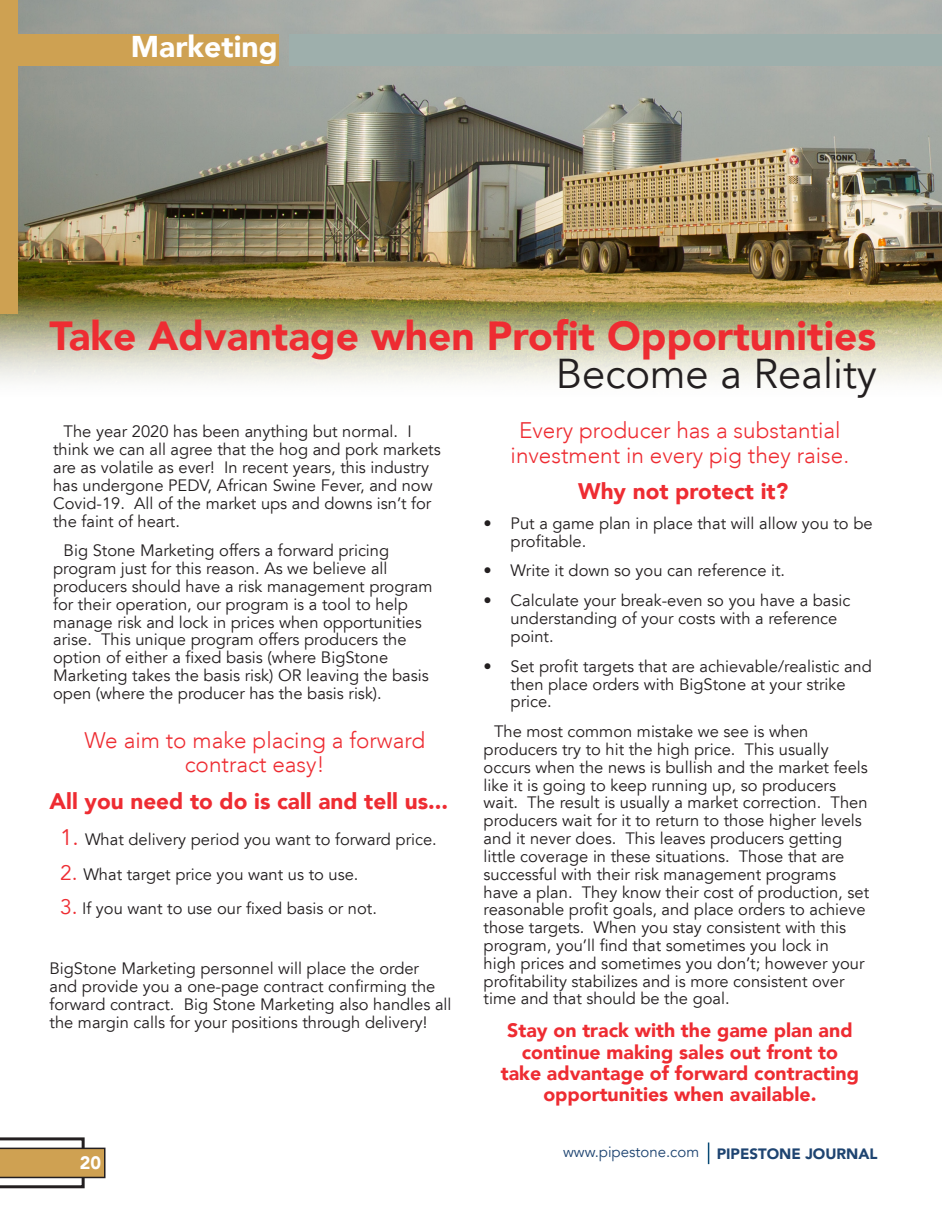
<style>
.page{position:relative;width:942px;height:1212px;background:#fff}
.page>*{position:absolute;margin:0;border:0;box-sizing:border-box;transform-origin:0 0}
.t1{font:41.7px "Avenir LT";color:#231f20}
.t2{font:900 40.65px "Avenir LT";color:#ee2c32}
.t3{font:900 30px "Avenir LT";color:#fff}
.t4{font:300 22.5px/24.3px "Avenir LT";color:#ee2c32;text-align:center}
.t5{font:900 22.5px "Avenir LT";color:#ee2c32}
.t6{font:900 19.5px/21px "Avenir LT";color:#ee2c32;text-align:center}
.t7{font:900 18px "Avenir LT";color:#fff}
.t8{font:16.5px/17.9px "Avenir LT";color:#231f20}
.t9{font:15px "Avenir LT";color:#1e4471}
.t10{font:900 15px "Avenir LT";color:#1e4471}
.s1{font-size:22.5px;color:#ee2c32}
.s2{font-size:21px;color:#ee2c32}
</style>
<div class="page">
<img style="left:0;top:0;width:941px;height:381px">
<hr style="left:707px;top:1142px;width:2px;height:22px;background:#074975">
<svg style="left:0;top:1137px;width:105px;height:51px"></svg>
<div style="left:289px;top:34px;width:641px;height:32px;background:#9eafac"></div>
<div style="left:0;top:34px;width:278px;height:32px;background:#cea152"></div>
<div style="left:0;top:0;width:17px;height:313px;background:#cea152"></div>
<div style="left:930px;top:34px;width:11px;height:32px;background:#9eafac"></div>
<p class="t3" style="left:131px;top:28px;width:148px">Marketing</p>
<p class="t2" style="left:50px;top:311px;width:828px">Take Advantage when Profit Opportunities</p>
<p class="t1" style="left:556px;top:350px;width:322px">Become a Reality</p>
<p class="t8" style="left:53px;top:423px;width:389px;text-indent:10px">The year 2020 has been anything but normal. I think we can all agree that the hog and pork markets are as volatile as ever! In recent years, this industry has undergone PEDV, African Swine Fever, and now Covid-19. All of the market ups and downs isn’t for the faint of heart.</p>
<p class="t8" style="left:53px;top:542px;width:381px;text-indent:10px">Big Stone Marketing offers a forward pricing program just for this reason. As we believe all producers should have a risk management program for their operation, our program is a tool to help manage risk and lock in prices when opportunities arise. This unique program offers producers the option of either a fixed basis (where BigStone Marketing takes the basis risk) OR leaving the basis open (where the producer has the basis risk).</p>
<p class="t4" style="left:84px;top:728px;width:342px">We aim to make placing a forward contract easy!</p>
<p class="t5" style="left:50px;top:787px;width:400px">All you need to do is call and tell us...</p>
<p class="t8" style="left:60px;top:831px;width:378px"><span class="s1">1.</span> What delivery period you want to forward price.</p>
<p class="t8" style="left:60px;top:865px;width:300px"><span class="s2">2.</span> What target price you want us to use.</p>
<p class="t8" style="left:60px;top:900px;width:318px"><span class="s2">3.</span> If you want to use our fixed basis or not.</p>
<p class="t8" style="left:50px;top:959px;width:403px">BigStone Marketing personnel will place the order<br>and provide you a one-page contract confirming the forward contract. Big Stone Marketing also handles all the margin calls for your positions through delivery!</p>
<p class="t7" style="left:80px;top:1151px;width:23px">20</p>
<p class="t4" style="left:510px;top:418px;width:340px">Every producer has a substantial investment in every pig they raise.</p>
<p class="t5" style="left:578px;top:477px;width:211px">Why not protect it?</p>
<p class="t8" style="left:510px;top:514px;width:363px;text-indent:-27px">• Put a game plan in place that will allow you to be profitable.</p>
<p class="t8" style="left:483px;top:562px;width:303px">• Write it down so you can reference it.</p>
<p class="t8" style="left:510px;top:592px;width:341px;text-indent:-27px">• Calculate your break-even so you have a basic understanding of your costs with a reference point.</p>
<p class="t8" style="left:510px;top:657px;width:363px;text-indent:-27px">• Set profit targets that are achievable/realistic and then place orders with BigStone at your strike price.</p>
<p class="t8" style="left:483px;top:723px;width:387px;text-indent:10px">The most common mistake we see is when producers try to hit the high price. This usually occurs when the news is bullish and the market feels like it is going to keep running up, so producers wait. The result is usually a market correction. Then producers wait for it to return to those higher levels and it never does. This leaves producers getting little coverage in these situations. Those that are successful with their risk management programs have a plan. They know their cost of production, set reasonable profit goals, and place orders to achieve those targets. When you stay consistent with this program, you’ll find that sometimes you lock in<br>high prices and sometimes you don’t; however your profitability stabilizes and is more consistent over time and that should be the goal.</p>
<p class="t6" style="left:500px;top:1020px;width:360px">Stay on track with the game plan and continue making sales out front to take advantage of forward contracting opportunities when available.</p>
<p class="t9" style="left:563px;top:1142px;width:138px">www.pipestone.com</p>
<p class="t10" style="left:716px;top:1144px;width:162px">PIPESTONE JOURNAL</p>
</div>
